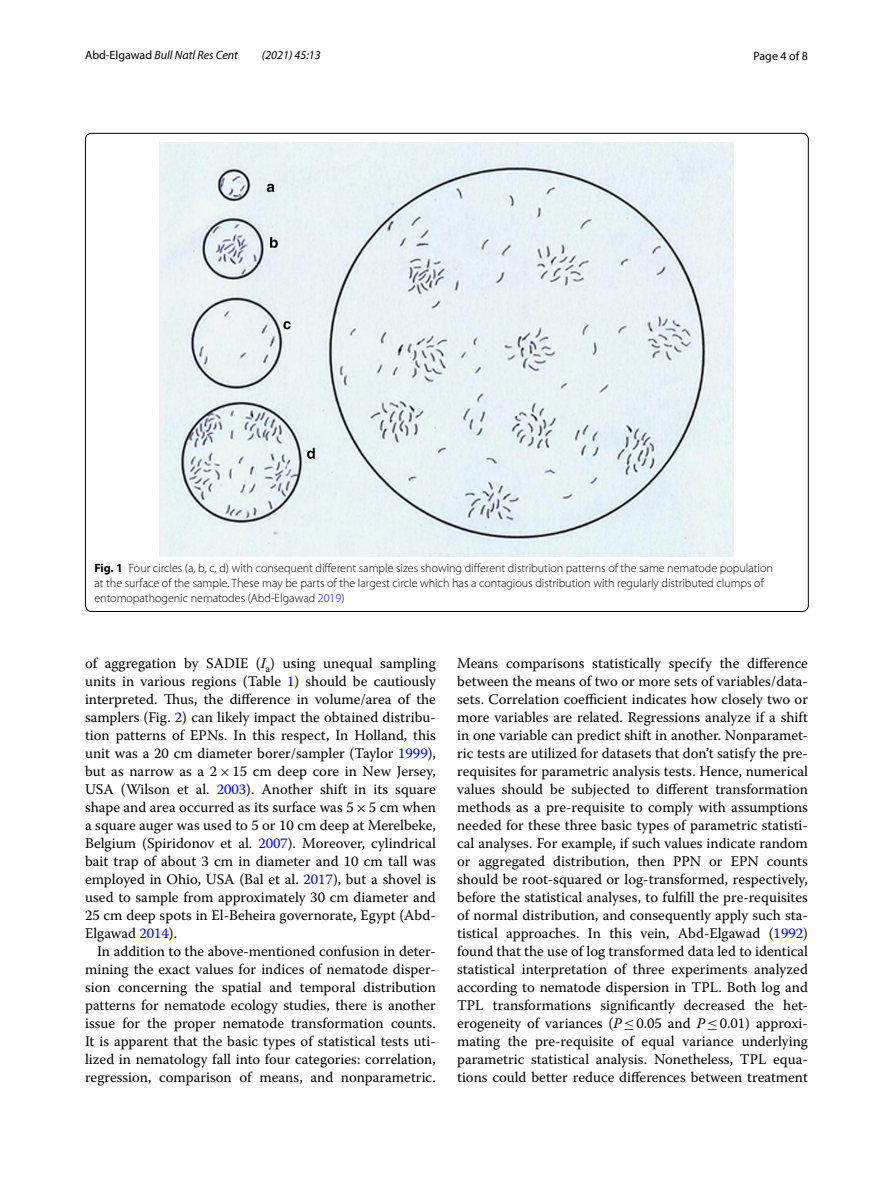
<style>
.page{position:relative;width:893px;height:1187px;background:#fff}
.page>*{position:absolute;margin:0;border:0;box-sizing:border-box;transform-origin:0 0}
.t1{font:14.7px/18px "Warnock Pro";color:#000;text-align:justify}
.t2{font:300 12px/15px "Myriad Pro";color:#000}
.t3{font:italic 12px "Myriad Pro";color:#000}
.t4{font:12px "Myriad Pro";color:#000}
.s1{font-style:normal}
.s2{font-weight:700}
.s3{color:#00f}
.s4{font-style:italic}
.s5{font-family:"MTSY"}
</style>
<div class="page">
<img style="left:160px;top:142px;width:574px;height:415px">
<p class="t3" style="left:85px;top:48px;width:154px"><span class="s1">Abd‑Elgawad</span> Bull Natl Res Cent</p>
<p class="t3" style="left:262px;top:48px;width:60px">(2021) 45:13</p>
<p class="t4" style="left:753px;top:48px;width:56px">Page 4 of 8</p>
<p class="t2" style="left:94px;top:560px;width:680px"><span class="s2">Fig. 1</span> Four circles (a, b, c, d) with consequent different sample sizes showing different distribution patterns of the same nematode population at the surface of the sample. These may be parts of the largest circle which has a contagious distribution with regularly distributed clumps of entomopathogenic nematodes (Abd-Elgawad <span class="s3">2019</span>)</p>
<p class="t1" style="left:85px;top:654px;width:352px">of aggregation by SADIE (<span class="s4">I</span><sub>a</sub>) using unequal sampling units in various regions (Table <span class="s3">1</span>) should be cautiously interpreted. Thus, the difference in volume/area of the samplers (Fig. <span class="s3">2</span>) can likely impact the obtained distribu&shy;tion patterns of EPNs. In this respect, In Holland, this unit was a 20 cm diameter borer/sampler (Taylor <span class="s3">1999</span>), but as narrow as a 2<span class="s5">×</span>15 cm deep core in New Jersey, USA (Wilson et al. <span class="s3">2003</span>). Another shift in its square shape and area occurred as its surface was 5<span class="s5">×</span>5 cm when a square auger was used to 5 or 10 cm deep at Merelbeke, Belgium (Spiridonov et al. <span class="s3">2007</span>). Moreover, cylindrical bait trap of about 3 cm in diameter and 10 cm tall was employed in Ohio, USA (Bal et al. <span class="s3">2017</span>), but a shovel is used to sample from approximately 30 cm diameter and 25 cm deep spots in El-Beheira governorate, Egypt (Abd-Elgawad <span class="s3">2014</span>).</p>
<p class="t1" style="left:85px;top:942px;width:352px;text-indent:12px">In addition to the above-mentioned confusion in deter&shy;mining the exact values for indices of nematode disper&shy;sion concerning the spatial and temporal distribution patterns for nematode ecology studies, there is another issue for the proper nematode transformation counts.<br>It is apparent that the basic types of statistical tests uti&shy;lized in nematology fall into four categories: correlation, regression, comparison of means, and nonparametric.</p>
<p class="t1" style="left:457px;top:654px;width:352px">Means comparisons statistically specify the difference between the means of two or more sets of variables/data&shy;sets. Correlation coefficient indicates how closely two or more variables are related. Regressions analyze if a shift in one variable can predict shift in another. Nonparamet&shy;ric tests are utilized for datasets that don’t satisfy the pre&shy;requisites for parametric analysis tests. Hence, numerical values should be subjected to different transformation methods as a pre-requisite to comply with assumptions needed for these three basic types of parametric statisti&shy;cal analyses. For example, if such values indicate random or aggregated distribution, then PPN or EPN counts should be root-squared or log-transformed, respectively, before the statistical analyses, to fulfill the pre-requisites of normal distribution, and consequently apply such sta&shy;tistical approaches. In this vein, Abd-Elgawad (<span class="s3">1992</span>) found that the use of log transformed data led to identical statistical interpretation of three experiments analyzed according to nematode dispersion in TPL. Both log and TPL transformations significantly decreased the het&shy;erogeneity of variances (<span class="s4">P</span><span class="s5">≤</span>0.05 and <span class="s4">P</span><span class="s5">≤</span>0.01) approxi&shy;mating the pre-requisite of equal variance underlying parametric statistical analysis. Nonetheless, TPL equa&shy;tions could better reduce differences between treatment</p>
</div>
